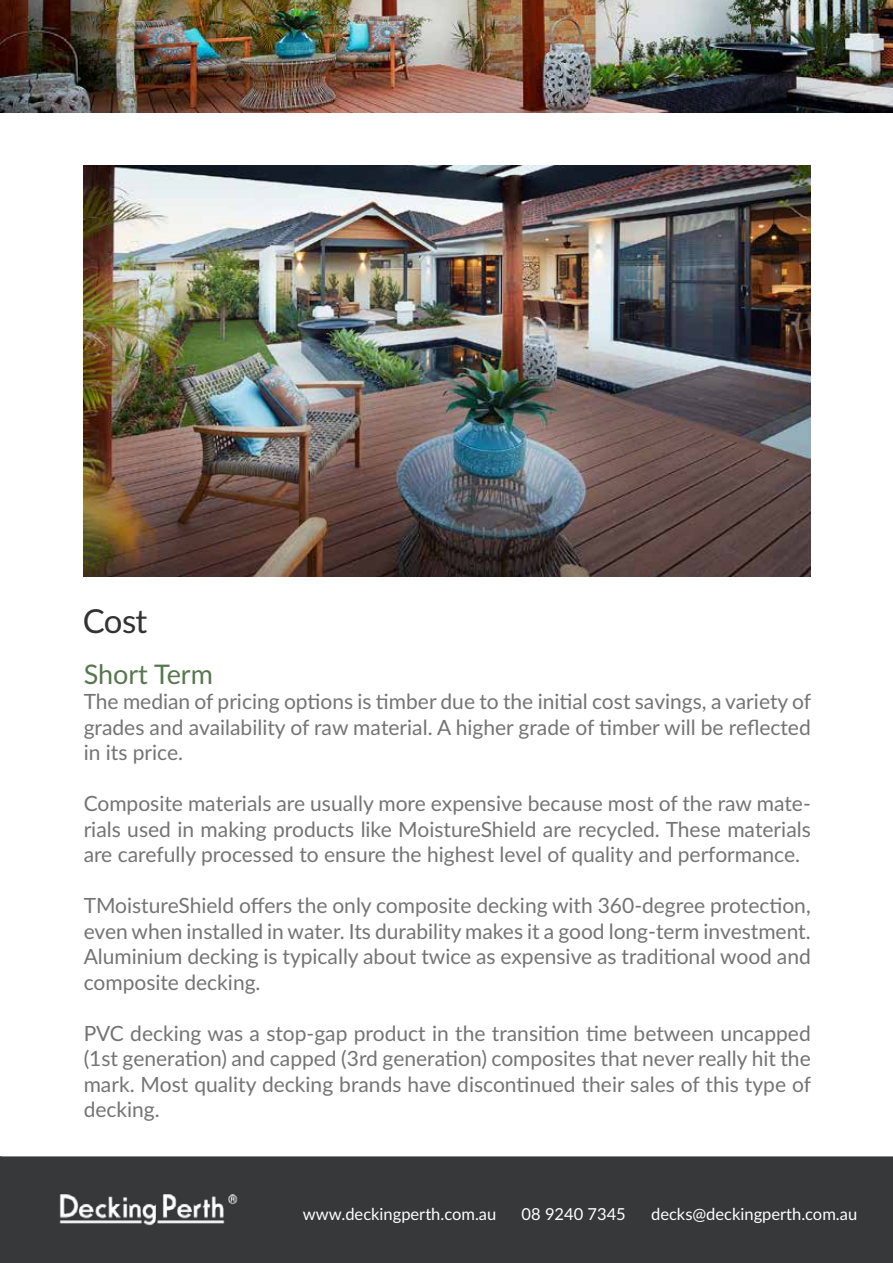
<style>
.page{position:relative;width:893px;height:1263px;background:#fff}
.page>*{position:absolute;margin:0;border:0;box-sizing:border-box;transform-origin:0 0}
.t1{font:33px "Lato";color:#333}
.t2{font:27px "Lato";color:#58774e}
.t3{font:21px/25.5px "Lato";color:#747474;text-align:justify}
.t4{font:16.5px "Lato";color:#fff}
</style>
<div class="page">
<img style="left:84px;top:165px;width:727px;height:411px">
<div style="left:0;top:1156px;width:893px;height:107px;background:#363839"></div>
<img style="left:55px;top:1184px;width:187px;height:47px">
<img style="left:0;top:0;width:893px;height:113px">
<h1 class="t1" style="left:83px;top:598px;width:66px">Cost</h1>
<p class="t2" style="left:84px;top:654px;width:131px">Short Term</p>
<p class="t3" style="left:84px;top:688px;width:729px">The median of pricing options is timber due to the initial cost savings, a variety of grades and availability of raw material. A higher grade of timber will be reflected in its price.</p>
<p class="t3" style="left:84px;top:790px;width:729px">Composite materials are usually more expensive because most of the raw mate&shy;rials used in making products like MoistureShield are recycled. These materials are carefully processed to ensure the highest level of quality and performance.</p>
<p class="t3" style="left:84px;top:892px;width:729px">TMoistureShield offers the only composite decking with 360-degree protection, even when installed in water. Its durability makes it a good long-term investment.<br>Aluminium decking is typically about twice as expensive as traditional wood and composite decking.</p>
<p class="t3" style="left:84px;top:1019px;width:729px">PVC decking was a stop-gap product in the transition time between uncapped (1st generation) and capped (3rd generation) composites that never really hit the mark. Most quality decking brands have discontinued their sales of this type of decking.</p>
<p class="t4" style="left:303px;top:1202px;width:195px">www.deckingperth.com.au</p>
<p class="t4" style="left:522px;top:1202px;width:106px">08 9240 7345</p>
<p class="t4" style="left:651px;top:1202px;width:208px">decks@deckingperth.com.au</p>
</div>
